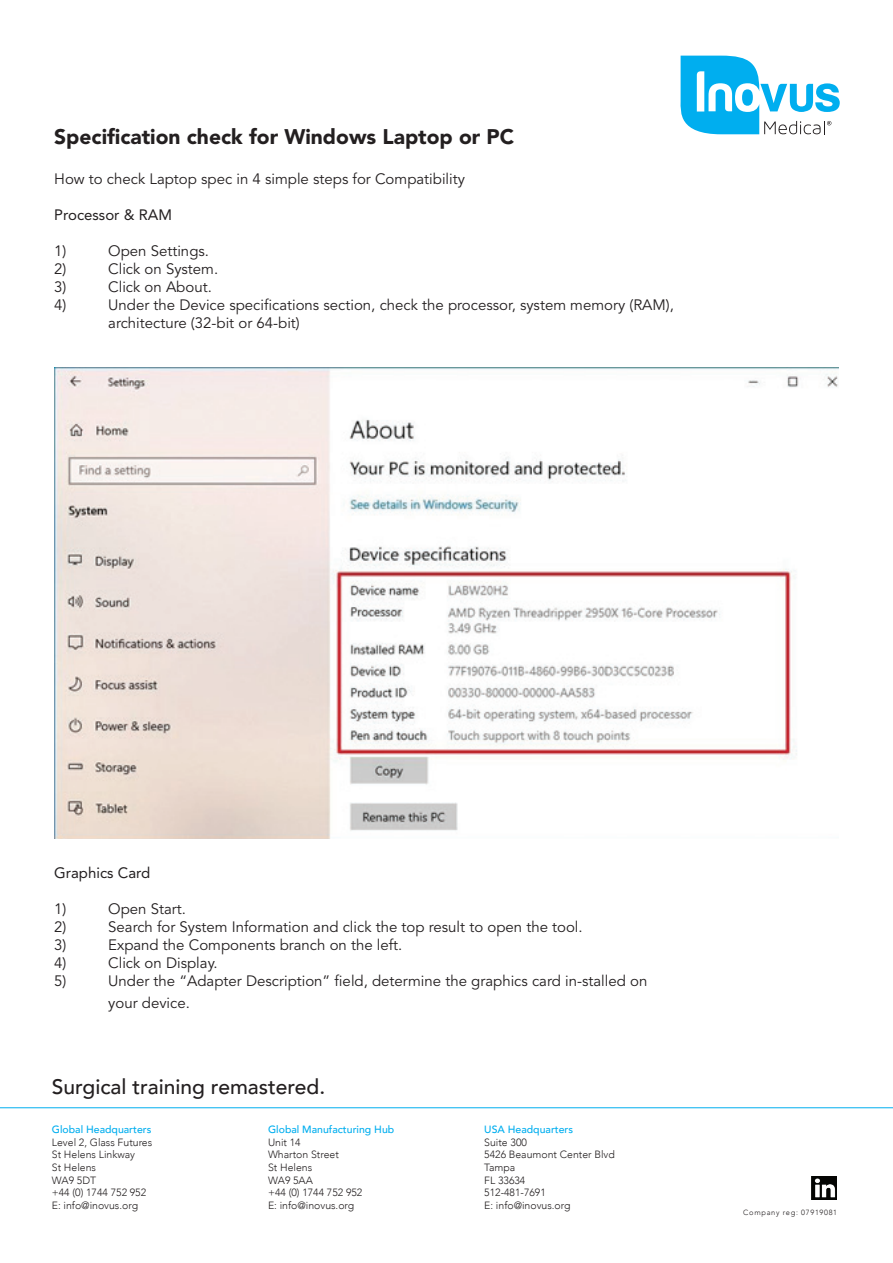
<style>
.page{position:relative;width:893px;height:1263px;background:#fff}
.page>*{position:absolute;margin:0;border:0;box-sizing:border-box;transform-origin:0 0}
.t1{font:900 21px "Avenir LT Std";color:#231f20}
.t2{font:500 21px "Avenir";color:#231f20}
.t3{font:15px/18px "Avenir LT Std";color:#231f20}
.t4{font:15px "Avenir LT Std";color:#231f20}
.t5{font:300 10.5px/12.6px "Avenir";color:#231f20}
.t6{font:500 10.5px "Avenir";color:#00aeef}
.t7{font:300 7.5px "Avenir";letter-spacing:.09em;color:#231f20}
</style>
<div class="page">
<img style="left:55px;top:368px;width:784px;height:470px">
<svg style="left:681px;top:56px;width:159px;height:78px"></svg>
<hr style="left:0;top:1107px;width:893px;height:1px;background:#00aeef">
<img style="left:812px;top:1176px;width:25px;height:24px">
<h1 class="t1" style="left:54px;top:124px;width:461px">Specification check for Windows Laptop or PC</h1>
<p class="t3" style="left:54px;top:170px;width:412px">How to check Laptop spec in 4 simple steps for Compatibility</p>
<p class="t4" style="left:54px;top:206px;width:119px">Processor &amp; RAM</p>
<p class="t3" style="left:54px;top:242px;width:14px">1)</p>
<p class="t3" style="left:108px;top:242px;width:102px">Open Settings.</p>
<p class="t3" style="left:54px;top:260px;width:14px">2)</p>
<p class="t3" style="left:108px;top:260px;width:112px">Click on System.</p>
<p class="t3" style="left:54px;top:278px;width:14px">3)</p>
<p class="t3" style="left:108px;top:278px;width:105px">Click on About.</p>
<p class="t3" style="left:54px;top:296px;width:14px">4)</p>
<p class="t3" style="left:108px;top:296px;width:567px">Under the Device specifications section, check the processor, system memory (RAM), architecture (32-bit or 64-bit)</p>
<p class="t4" style="left:54px;top:864px;width:98px">Graphics Card</p>
<p class="t3" style="left:54px;top:900px;width:14px">1)</p>
<p class="t3" style="left:108px;top:900px;width:79px">Open Start.</p>
<p class="t3" style="left:54px;top:918px;width:14px">2)</p>
<p class="t3" style="left:108px;top:918px;width:476px">Search for System Information and click the top result to open the tool.</p>
<p class="t3" style="left:54px;top:936px;width:14px">3)</p>
<p class="t3" style="left:108px;top:936px;width:296px">Expand the Components branch on the left.</p>
<p class="t3" style="left:54px;top:954px;width:14px">4)</p>
<p class="t3" style="left:108px;top:954px;width:111px">Click on Display.</p>
<p class="t3" style="left:54px;top:972px;width:14px">5)</p>
<p class="t3" style="left:108px;top:970px;width:541px;line-height:21.6px">Under the “Adapter Description” field, determine the graphics card in-stalled on your device.</p>
<h1 class="t2" style="left:52px;top:1068px;width:275px">Surgical training remastered.</h1>
<p class="t6" style="left:52px;top:1120px;width:101px">Global Headquarters</p>
<p class="t5" style="left:52px;top:1136px;width:102px">Level 2, Glass Futures<br>St Helens Linkway<br>St Helens<br>WA9 5DT<br>+44 (0) 1744 752 952<br>E: info@inovus.org</p>
<p class="t6" style="left:268px;top:1120px;width:128px">Global Manufacturing Hub</p>
<p class="t5" style="left:268px;top:1136px;width:96px">Unit 14<br>Wharton Street<br>St Helens<br>WA9 5AA<br>+44 (0) 1744 752 952<br>E: info@inovus.org</p>
<p class="t6" style="left:484px;top:1120px;width:90px">USA Headquarters</p>
<p class="t5" style="left:484px;top:1136px;width:132px">Suite 300<br>5426 Beaumont Center Blvd<br>Tampa<br>FL 33634<br>512-481-7691<br>E: info@inovus.org</p>
<p class="t7" style="left:743px;top:1208px;width:95px">Company reg: 07919081</p>
</div>
